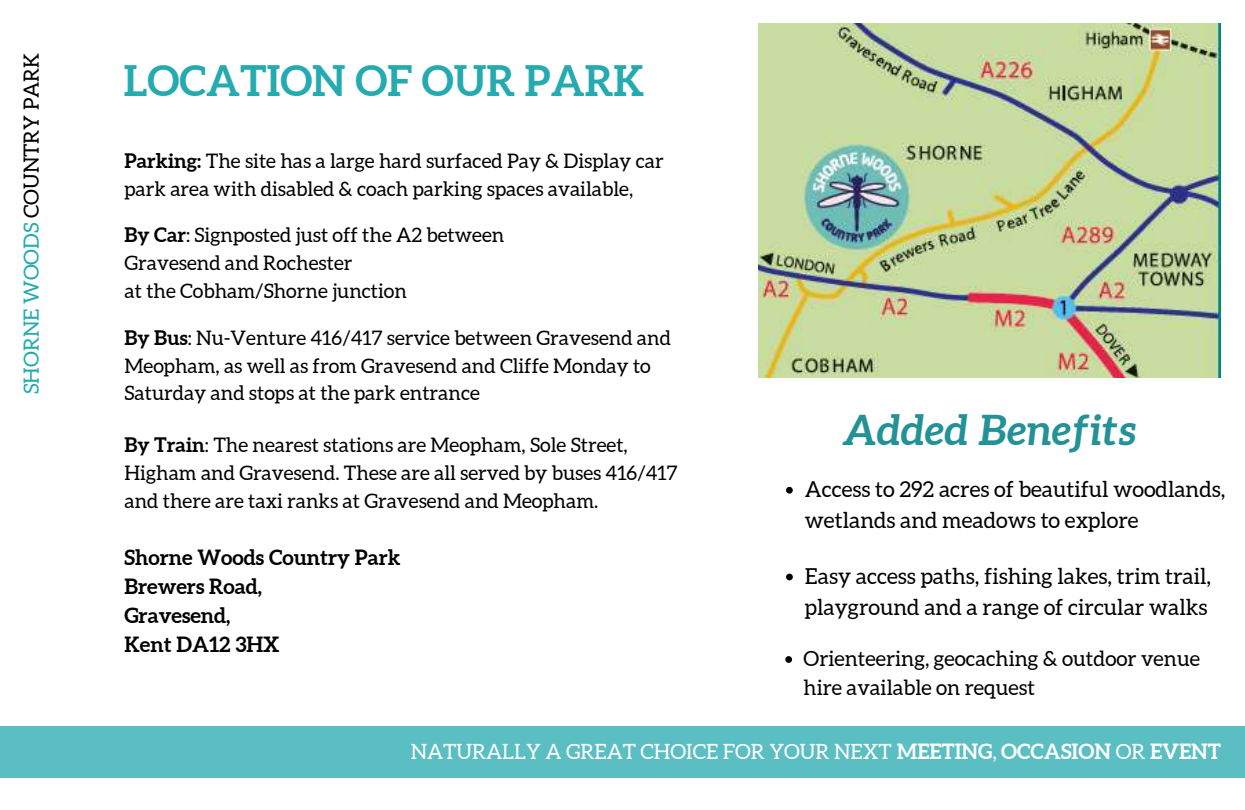
<style>
.page{position:relative;width:1245px;height:810px;background:#fff}
.page>*{position:absolute;margin:0;border:0;box-sizing:border-box;transform-origin:0 0}
.t1{font:700 42px "Aleo";color:#25aaaf}
.t2{font:italic 700 42px "Aleo";color:#239296}
.t3{font:22px/30.7px "Aleo";color:#000}
.t4{font:21px/29.2px "Aleo";color:#000}
.t5{font:21px "Aleo";color:#fff}
.t6{font:700 21px/29.2px "Aleo";color:#000}
.t7{font:21px "Aleo";color:#25aaaf}
.t8{font:20px/27.8px "Aleo";color:#000}
.s1{color:#000}
.s2{font-weight:700}
</style>
<div class="page">
<div style="left:0;top:726px;width:1245px;height:52px;background:#5abec2"></div>
<img style="left:758px;top:23px;width:462px;height:355px">
<svg style="left:786px;top:487px;width:7px;height:7px"></svg>
<svg style="left:786px;top:574px;width:7px;height:6px"></svg>
<svg style="left:785px;top:656px;width:7px;height:7px"></svg>
<p class="t7" style="left:19px;top:394px;width:343px;rotate:-90deg">SHORNE WOODS <span class="s1">COUNTRY PARK</span></p>
<h1 class="t1" style="left:124px;top:57px;width:522px">LOCATION OF OUR PARK</h1>
<p class="t8" style="left:125px;top:147px;width:541px"><span class="s2">Parking:</span> The site has a large hard surfaced Pay &amp; Display car park area with disabled &amp; coach parking spaces available,</p>
<p class="t8" style="left:125px;top:222px;width:381px"><span class="s2">By Car</span>: Signposted just off the A2 between<br>Gravesend and Rochester<br>at the Cobham/Shorne junction</p>
<p class="t8" style="left:125px;top:324px;width:548px"><span class="s2">By Bus</span>: Nu-Venture 416/417 service between Gravesend and<br>Meopham, as well as from Gravesend and Cliffe Monday to<br>Saturday and stops at the park entrance</p>
<p class="t8" style="left:125px;top:431px;width:555px"><span class="s2">By Train</span>: The nearest stations are Meopham, Sole Street,<br>Higham and Gravesend. These are all served by buses 416/417 and there are taxi ranks at Gravesend and Meopham.</p>
<p class="t6" style="left:125px;top:542px;width:277px">Shorne Woods Country Park<br>Brewers Road,<br>Gravesend,<br>Kent DA12 3HX</p>
<h1 class="t2" style="left:842px;top:406px;width:296px">Added Benefits</h1>
<p class="t3" style="left:805px;top:474px;width:422px">Access to 292 acres of beautiful woodlands, wetlands and meadows to explore</p>
<p class="t3" style="left:805px;top:561px;width:408px">Easy access paths, fishing lakes, trim trail, playground and a range of circular walks</p>
<p class="t4" style="left:804px;top:644px;width:398px">Orienteering, geocaching &amp; outdoor venue hire available on request</p>
<p class="t5" style="left:411px;top:740px;width:812px">NATURALLY A GREAT CHOICE FOR YOUR NEXT <span class="s2">MEETING</span>, <span class="s2">OCCASION</span> OR <span class="s2">EVENT</span></p>
</div>
